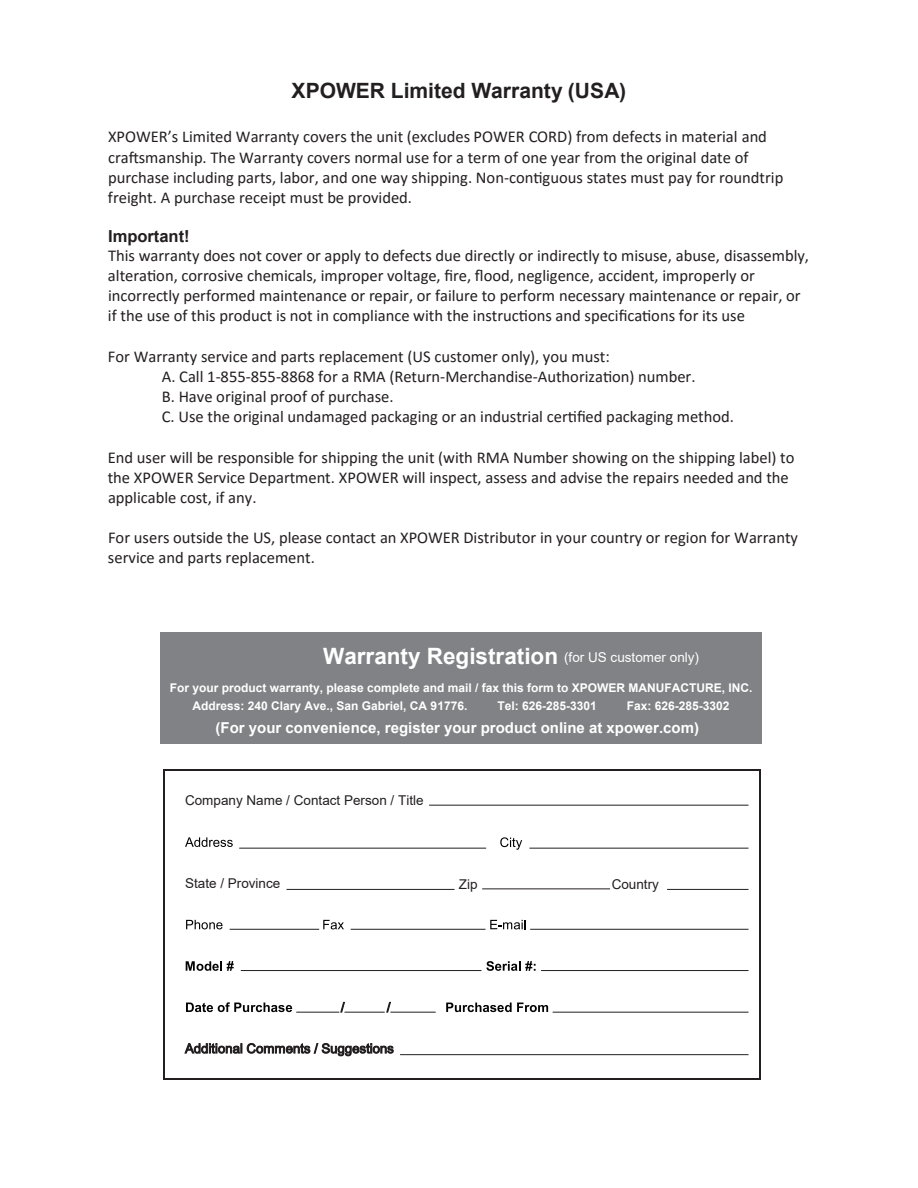
<style>
.page{position:relative;width:918px;height:1188px;background:#fff}
.page>*{position:absolute;margin:0;border:0;box-sizing:border-box;transform-origin:0 0}
.t1{font:700 22.5px "Arial";color:#fff}
.t2{font:700 21px "Arial";color:#231f20}
.t3{font:16.5px/20.1px "Calibri";color:#231f20}
.t4{font:700 16.5px "Arial";color:#231f20}
.t5{font:700 15px "Arial";color:#fff}
.t6{font:13.5px "Arial";color:#231f20}
.t7{font:13.5px "Arial";color:#fff}
.t8{font:700 12px/18px "Arial";color:#fff}
</style>
<div class="page">
<svg style="left:186px;top:920px;width:37px;height:9px"></svg>
<svg style="left:323px;top:920px;width:21px;height:9px"></svg>
<svg style="left:490px;top:920px;width:36px;height:9px"></svg>
<svg style="left:186px;top:961px;width:48px;height:10px"></svg>
<svg style="left:486px;top:961px;width:50px;height:10px"></svg>
<svg style="left:186px;top:1002px;width:106px;height:10px"></svg>
<svg style="left:341px;top:1002px;width:4px;height:10px"></svg>
<svg style="left:387px;top:1002px;width:4px;height:10px"></svg>
<svg style="left:446px;top:1003px;width:102px;height:9px"></svg>
<svg style="left:185px;top:1043px;width:208px;height:13px"></svg>
<div style="left:161px;top:632px;width:601px;height:112px;background:#808285"></div>
<hr style="left:429px;top:805px;width:320px;height:1px;background:#231f20">
<hr style="left:239px;top:848px;width:247px;height:1px;background:#231f20">
<hr style="left:529px;top:848px;width:220px;height:1px;background:#231f20">
<hr style="left:286px;top:889px;width:169px;height:1px;background:#231f20">
<hr style="left:482px;top:889px;width:128px;height:1px;background:#231f20">
<hr style="left:667px;top:889px;width:82px;height:1px;background:#231f20">
<hr style="left:230px;top:929px;width:89px;height:1px;background:#231f20">
<hr style="left:351px;top:929px;width:135px;height:1px;background:#231f20">
<hr style="left:530px;top:929px;width:219px;height:1px;background:#231f20">
<hr style="left:241px;top:970px;width:241px;height:1px;background:#231f20">
<hr style="left:541px;top:970px;width:208px;height:1px;background:#231f20">
<hr style="left:553px;top:1012px;width:196px;height:1px;background:#231f20">
<hr style="left:296px;top:1012px;width:43px;height:1px;background:#231f20">
<hr style="left:344px;top:1012px;width:41px;height:1px;background:#231f20">
<hr style="left:390px;top:1012px;width:46px;height:1px;background:#231f20">
<hr style="left:400px;top:1054px;width:349px;height:1px;background:#231f20">
<svg style="left:185px;top:837px;width:48px;height:10px"></svg>
<svg style="left:500px;top:837px;width:22px;height:13px"></svg>
<p class="t2" style="left:292px;top:76px;width:336px">XPOWER Limited Warranty (USA)</p>
<p class="t3" style="left:108px;top:127px;width:677px">XPOWER’s Limited Warranty covers the unit (excludes POWER CORD) from defects in material and craftsmanship. The Warranty covers normal use for a term of one year from the original date of purchase including parts, labor, and one way shipping. Non-contiguous states must pay for roundtrip freight. A purchase receipt must be provided.</p>
<p class="t4" style="left:108px;top:224px;width:83px">Important!</p>
<p class="t3" style="left:108px;top:245px;width:703px">This warranty does not cover or apply to defects due directly or indirectly to misuse, abuse, disassembly, alteration, corrosive chemicals, improper voltage, fire, flood, negligence, accident, improperly or incorrectly performed maintenance or repair, or failure to perform necessary maintenance or repair, or if the use of this product is not in compliance with the instructions and specifications for its use</p>
<p class="t3" style="left:162px;top:346px;width:574px;text-indent:-54px">For Warranty service and parts replacement (US customer only), you must:<br>A. Call 1-855-855-8868 for a RMA (Return-Merchandise-Authorization) number.<br>B. Have original proof of purchase.<br>C. Use the original undamaged packaging or an industrial certified packaging method.</p>
<p class="t3" style="left:108px;top:446px;width:688px">End user will be responsible for shipping the unit (with RMA Number showing on the shipping label) to the XPOWER Service Department. XPOWER will inspect, assess and advise the repairs needed and the applicable cost, if any.</p>
<p class="t3" style="left:108px;top:527px;width:691px">For users outside the US, please contact an XPOWER Distributor in your country or region for Warranty service and parts replacement.</p>
<h1 class="t1" style="left:323px;top:640px;width:237px">Warranty Registration</h1>
<p class="t7" style="left:564px;top:648px;width:137px">(for US customer only)</p>
<p class="t8" style="left:193px;top:679px;width:561px;text-indent:-23px">For your product warranty, please complete and mail / fax this form to XPOWER MANUFACTURE, INC.<br>Address: 240 Clary Ave., San Gabriel, CA 91776.</p>
<p class="t8" style="left:497px;top:697px;width:101px">Tel: 626-285-3301</p>
<p class="t8" style="left:627px;top:697px;width:104px">Fax: 626-285-3302</p>
<p class="t5" style="left:216px;top:717px;width:485px">(For your convenience, register your product online at xpower.com)</p>
<p class="t6" style="left:185px;top:791px;width:240px">Company Name / Contact Person / Title</p>
<p class="t6" style="left:185px;top:874px;width:97px">State / Province</p>
<p class="t6" style="left:459px;top:875px;width:20px">Zip</p>
<p class="t6" style="left:612px;top:875px;width:49px">Country</p>
</div>
